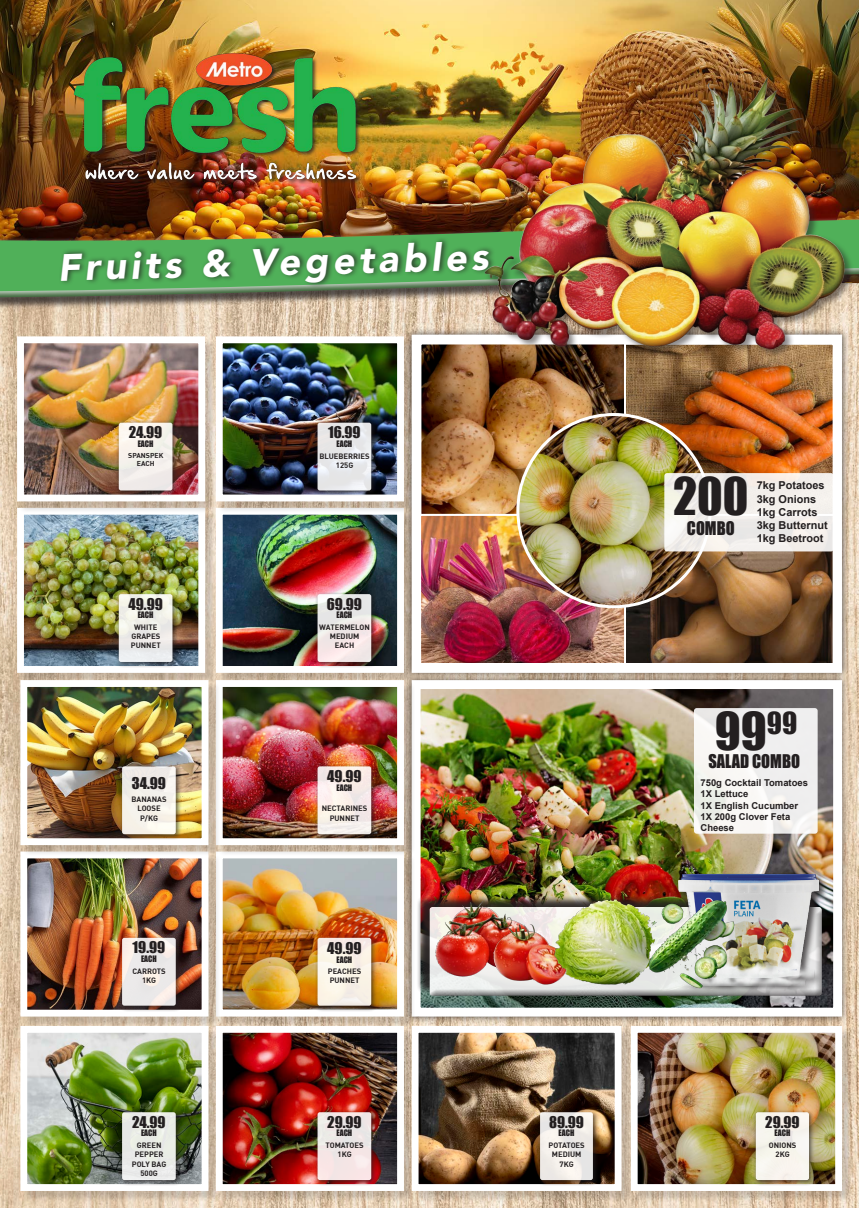
<style>
.page{position:relative;width:859px;height:1208px;background:#fff}
.page>*{position:absolute;margin:0;border:0;box-sizing:border-box;transform-origin:0 0}
.t1{font:48px "Impact";color:#231f20}
.t2{font:47.8px "Impact";color:#231f20}
.t3{font:italic 900 38px "Avenir";color:#fff}
.t4{font:17.3px "Impact";color:#231f20;scale:.95 1}
.t5{font:14.9px "Impact";color:#231f20}
.t6{font:700 10.9px "Arial";color:#231f20}
.t7{font:700 9.5px/11.3px "Arial";color:#231f20}
.t8{font:8.2px "Impact";color:#231f20;scale:.95 1}
.t9{font:700 7.7px/9.2px "DIN";color:#231f20;text-align:center}
.t10{font:700 7.7px "DIN";letter-spacing:-.02em;color:#231f20}
.t11{font:700 7px "DIN";color:#231f20}
</style>
<div class="page">
<img style="left:0;top:310px;width:859px;height:898px">
<img style="left:0;top:0;width:859px;height:216px">
<div style="left:22px;top:1027px;width:198px;height:175px;background:#231f20;opacity:.19"></div>
<div style="left:217px;top:1027px;width:199px;height:175px;background:#231f20;opacity:.19"></div>
<div style="left:413px;top:1027px;width:220px;height:175px;background:#231f20;opacity:.19"></div>
<div style="left:632px;top:1027px;width:222px;height:175px;background:#231f20;opacity:.19"></div>
<img style="left:14px;top:333px;width:831px;height:861px">
<div style="left:753px;top:1109px;width:62px;height:77px;background:#231f20;opacity:.75"></div>
<div style="left:756px;top:1112px;width:53px;height:68px;background:#f7f4ed;border-radius:2px"></div>
<div style="left:0;top:227px;width:859px;height:83px;background:#231f20;opacity:.75"></div>
<div style="left:0;top:216px;width:859px;height:83px;background:#fff;opacity:.75"></div>
<img style="left:0;top:219px;width:859px;height:76px">
<div style="left:59px;top:237px;width:437px;height:51px;background:#231f20;opacity:.75"></div>
<svg style="left:416px;top:895px;width:130px;height:99px"></svg>
<img style="left:429px;top:882px;width:111px;height:110px">
<img style="left:490px;top:914px;width:56px;height:81px">
<img style="left:546px;top:885px;width:84px;height:115px">
<img style="left:68px;top:49px;width:294px;height:136px">
<div style="left:677px;top:873px;width:151px;height:122px;background:#231f20;opacity:.75"></div>
<img style="left:664px;top:867px;width:170px;height:119px">
<img style="left:630px;top:885px;width:116px;height:117px">
<div style="left:484px;top:78px;width:370px;height:280px;background:#231f20;opacity:.51"></div>
<div style="left:484px;top:77px;width:362px;height:274px;background:#231f20;opacity:.75"></div>
<img style="left:518px;top:414px;width:192px;height:193px;border-radius:96px">
<svg style="left:664px;top:473px;width:170px;height:78px;fill:#f3efea"></svg>
<p class="t3" style="left:57px;top:234px;width:432px;rotate:-1deg">Fruits &amp; Vegetables</p>
<p class="t5" style="left:129px;top:421px;width:35px">24.99</p>
<p class="t8" style="left:138px;top:437px;width:18px">EACH</p>
<p class="t11" style="left:128px;top:451px;width:37px">SPANSPEK</p>
<p class="t11" style="left:137px;top:459px;width:19px">EACH</p>
<p class="t5" style="left:128px;top:592px;width:36px">49.99</p>
<p class="t8" style="left:138px;top:609px;width:18px">EACH</p>
<p class="t9" style="left:131px;top:622px;width:31px">WHITE<br>GRAPES<br>PUNNET</p>
<p class="t5" style="left:132px;top:771px;width:36px">34.99</p>
<p class="t9" style="left:132px;top:794px;width:37px">BANANAS</p>
<p class="t9" style="left:137px;top:803px;width:25px">LOOSE</p>
<p class="t9" style="left:140px;top:813px;width:19px">P/KG</p>
<p class="t5" style="left:133px;top:936px;width:34px">19.99</p>
<p class="t8" style="left:141px;top:952px;width:18px">EACH</p>
<p class="t9" style="left:132px;top:966px;width:35px">CARROTS</p>
<p class="t9" style="left:142px;top:975px;width:16px">1KG</p>
<p class="t5" style="left:132px;top:1110px;width:35px">24.99</p>
<p class="t8" style="left:141px;top:1126px;width:18px">EACH</p>
<p class="t9" style="left:137px;top:1140px;width:26px">GREEN</p>
<p class="t9" style="left:135px;top:1149px;width:30px">PEPPER</p>
<p class="t9" style="left:132px;top:1158px;width:36px">POLY BAG</p>
<p class="t9" style="left:140px;top:1168px;width:19px">500G</p>
<p class="t5" style="left:328px;top:421px;width:34px">16.99</p>
<p class="t8" style="left:336px;top:437px;width:18px">EACH</p>
<p class="t9" style="left:319px;top:451px;width:52px">BLUEBERRIES</p>
<p class="t9" style="left:336px;top:460px;width:19px">125G</p>
<p class="t5" style="left:327px;top:592px;width:36px">69.99</p>
<p class="t8" style="left:336px;top:609px;width:18px">EACH</p>
<p class="t9" style="left:319px;top:622px;width:52px">WATERMELON<br>MEDIUM</p>
<p class="t9" style="left:335px;top:640px;width:21px">EACH</p>
<p class="t5" style="left:327px;top:764px;width:36px">49.99</p>
<p class="t8" style="left:336px;top:781px;width:18px">EACH</p>
<p class="t9" style="left:322px;top:803px;width:47px">NECTARINES<br>PUNNET</p>
<p class="t5" style="left:327px;top:937px;width:36px">49.99</p>
<p class="t8" style="left:336px;top:953px;width:18px">EACH</p>
<p class="t9" style="left:328px;top:966px;width:35px">PEACHES</p>
<p class="t9" style="left:330px;top:975px;width:31px">PUNNET</p>
<p class="t5" style="left:327px;top:1110px;width:36px">29.99</p>
<p class="t8" style="left:336px;top:1126px;width:18px">EACH</p>
<p class="t9" style="left:325px;top:1140px;width:40px">TOMATOES</p>
<p class="t9" style="left:337px;top:1149px;width:16px">1KG</p>
<p class="t5" style="left:549px;top:1110px;width:36px">89.99</p>
<p class="t8" style="left:559px;top:1126px;width:18px">EACH</p>
<p class="t10" style="left:548px;top:1140px;width:38px">POTATOES</p>
<p class="t9" style="left:552px;top:1149px;width:31px">MEDIUM</p>
<p class="t9" style="left:560px;top:1158px;width:16px">7KG</p>
<p class="t2" style="left:673px;top:459px;width:77px">200</p>
<p class="t6" style="left:757px;top:478px;width:69px">7kg Potatoes</p>
<p class="t6" style="left:757px;top:491px;width:61px">3kg Onions</p>
<p class="t6" style="left:757px;top:504px;width:62px">1kg Carrots</p>
<p class="t6" style="left:757px;top:518px;width:72px">3kg Butternut</p>
<p class="t6" style="left:757px;top:531px;width:68px">1kg Beetroot</p>
<p class="t4" style="left:687px;top:514px;width:52px">COMBO</p>
<p class="t1" style="left:715px;top:694px;width:84px">99<sup>99</sup></p>
<p class="t7" style="left:700px;top:777px;width:109px">750g Cocktail Tomatoes</p>
<p class="t7" style="left:700px;top:788px;width:49px">1X Lettuce</p>
<p class="t7" style="left:700px;top:800px;width:99px">1X English Cucumber</p>
<p class="t7" style="left:700px;top:811px;width:91px">1X 200g Clover Feta<br>Cheese</p>
<p class="t4" style="left:708px;top:748px;width:98px">SALAD COMBO</p>
<p class="t5" style="left:765px;top:1110px;width:36px">29.99</p>
<p class="t8" style="left:774px;top:1126px;width:18px">EACH</p>
<p class="t9" style="left:769px;top:1140px;width:29px">ONIONS</p>
<p class="t9" style="left:775px;top:1149px;width:16px">2KG</p>
</div>
